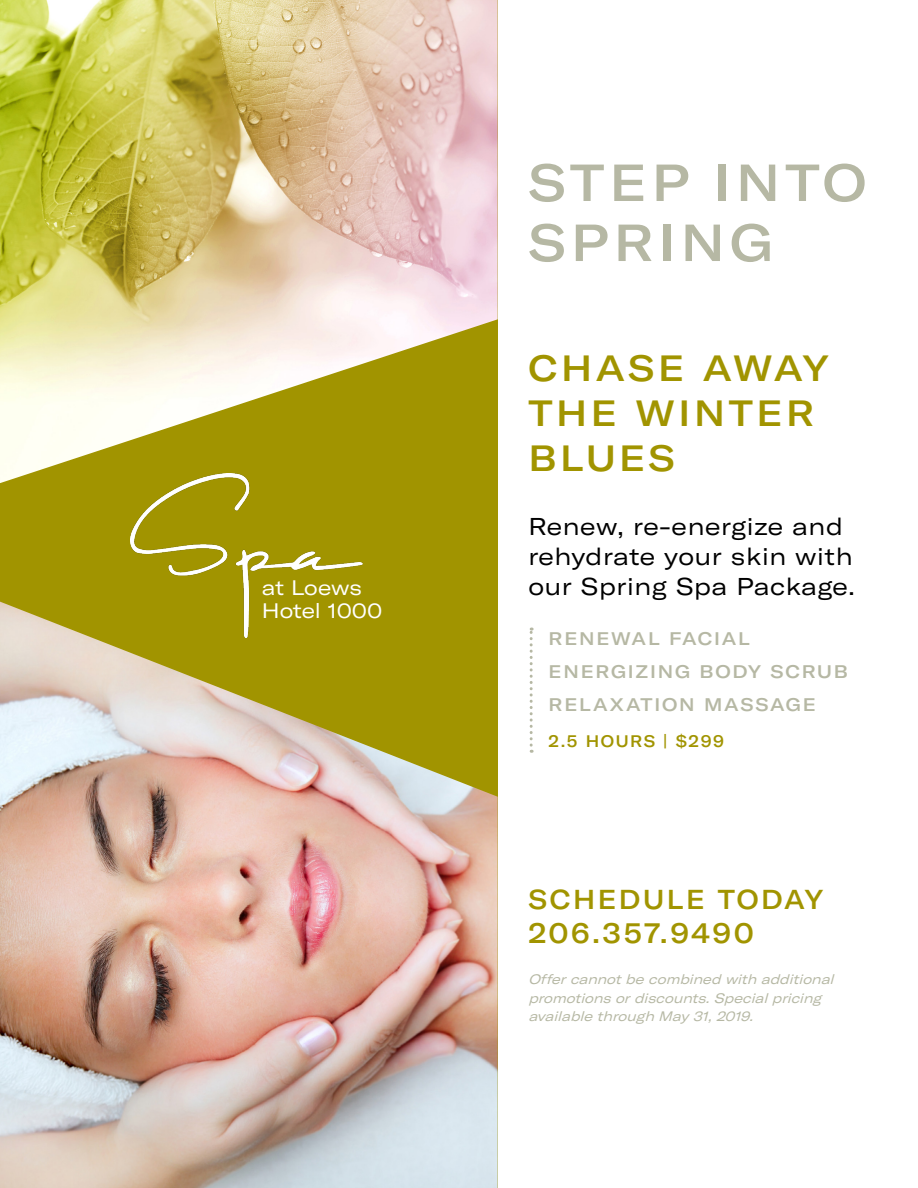
<style>
.page{position:relative;width:918px;height:1188px;background:#fff}
.page>*{position:absolute;margin:0;border:0;box-sizing:border-box;transform-origin:0 0}
.t1{font:500 expanded 51.3px/60px "GT America";letter-spacing:.1em;color:#b6b8a4}
.t2{font:500 expanded 36px/45px "GT America";letter-spacing:.1em;color:#a19400}
.t3{font:500 expanded 28.35px "GT America";letter-spacing:.1em;color:#a19400;scale:.95 1}
.t4{font:500 expanded 27px "GT America";letter-spacing:.1em;color:#a19400;scale:.95 1}
.t5{font:expanded 24px/30px "GT America";letter-spacing:.025em;color:#000}
.t6{font:expanded 20.7px/22.5px "GT America";letter-spacing:-.005em;color:#fff}
.t7{font:500 expanded 18px/33px "GT America";letter-spacing:.1em;color:#b6b8a4}
.t8{font:500 expanded 16.5px "GT America";letter-spacing:.1em;color:#a19400;scale:.95 1}
.t9{font:italic expanded 13.5px/18.5px "GT America";color:#b6b8a4}
</style>
<div class="page">
<div style="left:0;top:0;width:498px;height:1188px;background:#a19400"></div>
<img style="left:0;top:0;width:498px;height:483px">
<img style="left:0;top:602px;width:498px;height:586px">
<img style="left:130px;top:474px;width:247px;height:163px">
<svg style="left:530px;top:628px;width:3px;height:125px"></svg>
<h3 class="t6" style="left:262px;top:577px;width:122px">at Loews<br>Hotel 1000</h3>
<h1 class="t1" style="left:528px;top:153px;width:339px">STEP INTO<br>SPRING</h1>
<h2 class="t2" style="left:528px;top:346px;width:302px">CHASE AWAY<br>THE WINTER<br>BLUES</h2>
<h3 class="t5" style="left:528px;top:512px;width:328px">Renew, re-energize and rehydrate your skin with our Spring Spa Package.</h3>
<h3 class="t7" style="left:549px;top:623px;width:301px">RENEWAL FACIAL<br>ENERGIZING BODY SCRUB<br>RELAXATION MASSAGE</h3>
<p class="t8" style="left:549px;top:732px;width:186px">2.5 HOURS | $299</p>
<h3 class="t4" style="left:528px;top:883px;width:312px">SCHEDULE TODAY</h3>
<h3 class="t3" style="left:528px;top:916px;width:239px">206.357.9490</h3>
<p class="t9" style="left:528px;top:970px;width:311px">Offercannotbe combined with additional promotions ordiscounts.Specialpricing available through May31,2019.</p>
</div>
